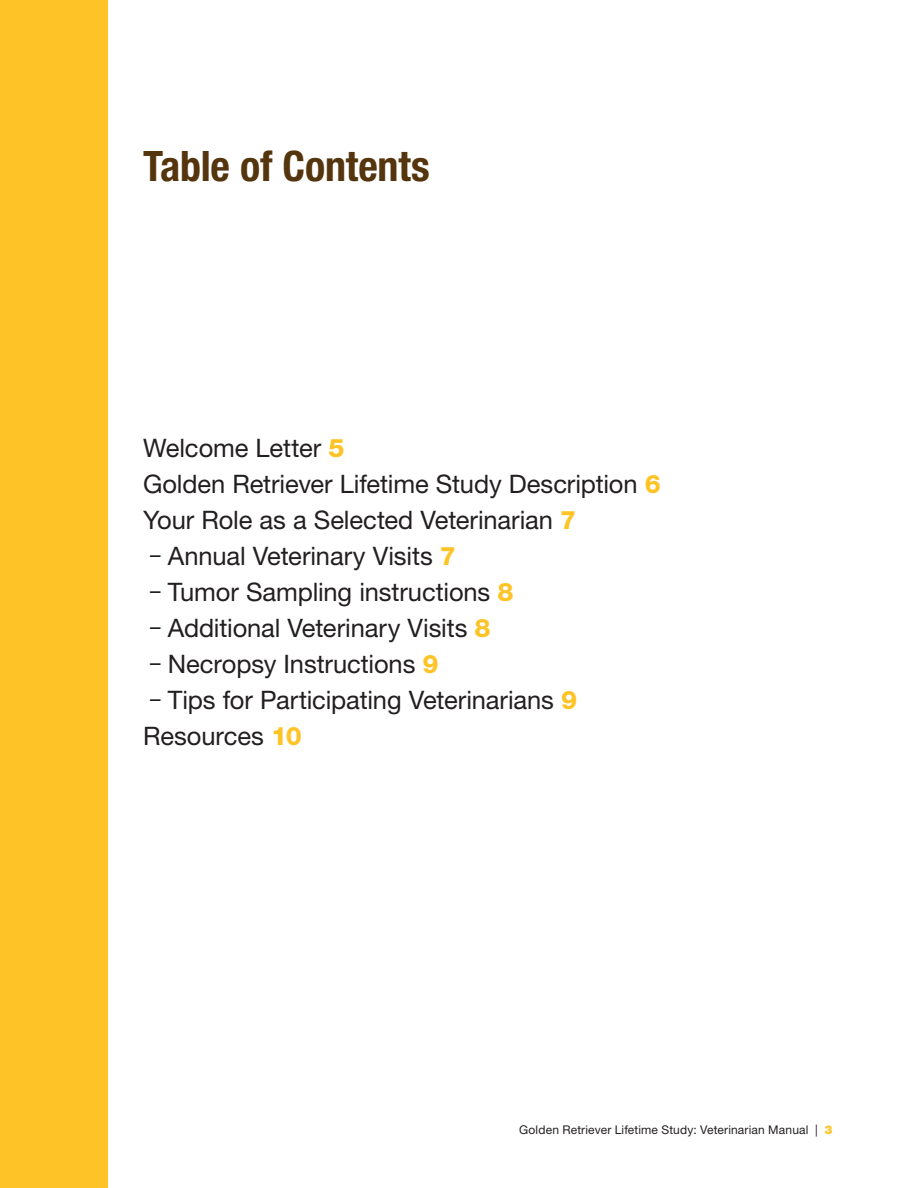
<style>
.page{position:relative;width:918px;height:1188px;background:#fff}
.page>*{position:absolute;margin:0;border:0;box-sizing:border-box;transform-origin:0 0}
.t1{font:700 condensed 42px "Helvetica Neue LT Pro";letter-spacing:-.005em;color:#54350d}
.Paragraph_Style_1{font:25.5px "Helvetica Neue LT Pro";letter-spacing:-.005em;color:#231f20}
.t2{font:12px "Helvetica Neue LT Pro";letter-spacing:.015em;color:#231f20}
.s1{font-weight:800;color:#fec427}
.s2{font-size:21px}
.s3{font-weight:900;color:#fec427}
</style>
<div class="page">
<div style="left:1px;top:0;width:107px;height:1188px;background:#fec427"></div>
<p class="t1" style="left:143px;top:141px;width:288px">Table of Contents</p>
<p class="Paragraph_Style_1" style="left:143px;top:433px;width:203px">Welcome Letter <span class="s1">5</span></p>
<p class="Paragraph_Style_1" style="left:143px;top:469px;width:519px">Golden Retriever Lifetime Study Description <span class="s1">6</span></p>
<p class="Paragraph_Style_1" style="left:143px;top:505px;width:435px">Your Role as a Selected Veterinarian <span class="s1">7</span></p>
<p class="Paragraph_Style_1" style="left:150px;top:541px;width:307px"><span class="s2">–</span> Annual Veterinary Visits <span class="s1">7</span></p>
<p class="Paragraph_Style_1" style="left:150px;top:577px;width:365px"><span class="s2">–</span> Tumor Sampling instructions <span class="s1">8</span></p>
<p class="Paragraph_Style_1" style="left:150px;top:613px;width:342px"><span class="s2">–</span> Additional Veterinary Visits <span class="s1">8</span></p>
<p class="Paragraph_Style_1" style="left:150px;top:649px;width:290px"><span class="s2">–</span> Necropsy Instructions <span class="s1">9</span></p>
<p class="Paragraph_Style_1" style="left:150px;top:685px;width:428px"><span class="s2">–</span> Tips for Participating Veterinarians <span class="s1">9</span></p>
<p class="Paragraph_Style_1" style="left:143px;top:721px;width:160px">Resources <span class="s1">10</span></p>
<p class="t2" style="left:519px;top:1123px;width:315px">Golden Retriever Lifetime Study: Veterinarian Manual | <span class="s3">3</span></p>
</div>
